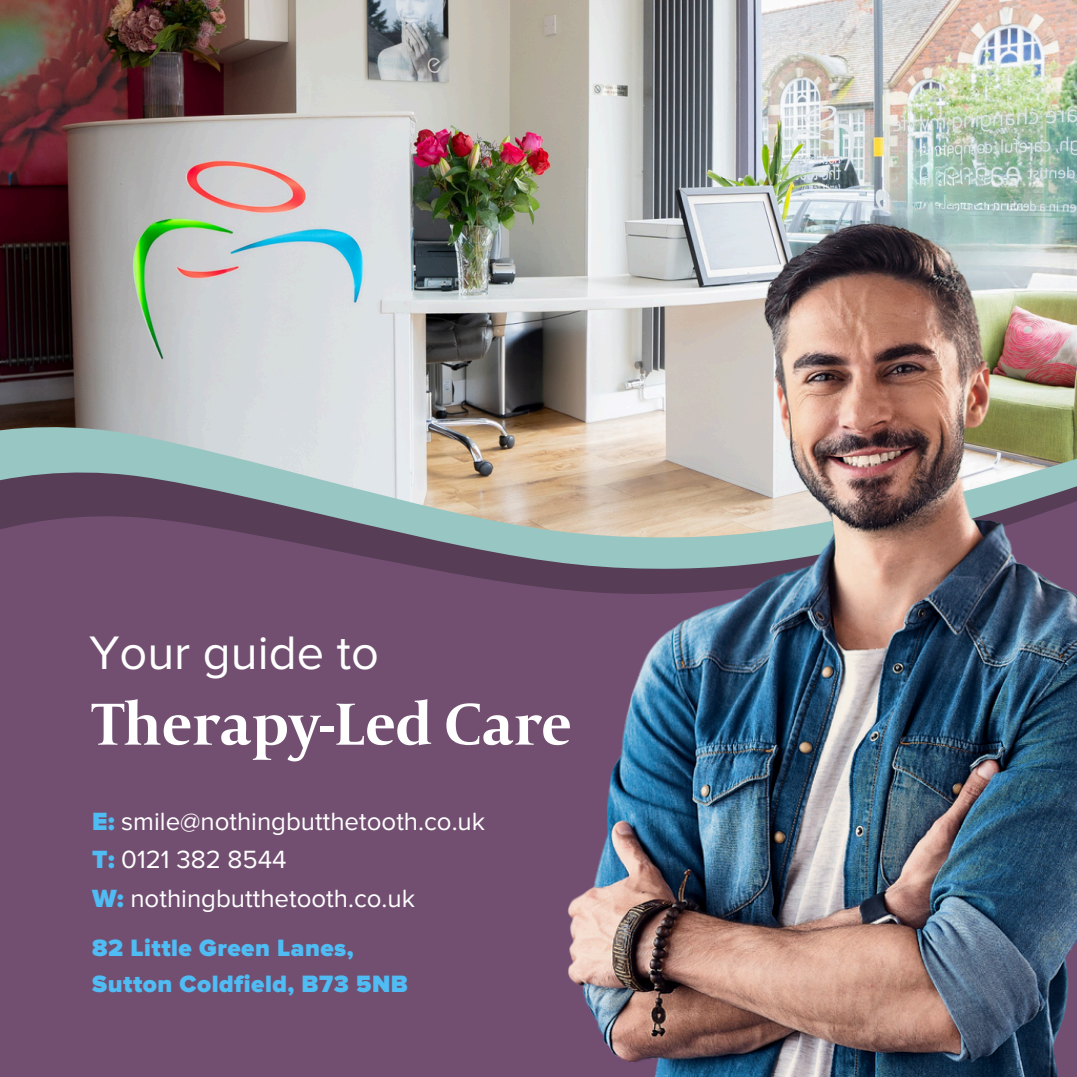
<style>
.page{position:relative;width:1077px;height:1077px;background:#724f71}
.page>*{position:absolute;margin:0;border:0;box-sizing:border-box;transform-origin:0 0}
.t1{font:700 62.4px "Capitolium W01 2";color:#fff}
.t2{font:48.8px "Proxima Nova";color:#fff}
.t3{font:25.8px "Proxima Nova";color:#fff}
.t4{font:900 24.6px/35.8px "Proxima Nova";letter-spacing:.02em;color:#4fbcf4}
.s1{font-weight:900;color:#4fbcf4}
</style>
<div class="page">
<img style="left:0;top:0;width:1077px;height:418px">
<svg style="left:0;top:418px;width:514px;height:48px;background:#b7c3bf"></svg>
<svg style="left:0;top:475px;width:514px;height:108px"></svg>
<img style="left:514px;top:130px;width:563px;height:947px">
<h2 class="t2" style="left:89px;top:624px;width:291px">Your guide to</h2>
<p class="t1" style="left:92px;top:699px;width:481px">Therapy-Led Care</p>
<p class="t3" style="left:92px;top:806px;width:394px"><span class="s1">E:</span> smile@nothingbutthetooth.co.uk</p>
<p class="t3" style="left:92px;top:845px;width:196px"><span class="s1">T:</span> 0121 382 8544</p>
<p class="t3" style="left:92px;top:883px;width:324px"><span class="s1">W:</span> nothingbutthetooth.co.uk</p>
<p class="t4" style="left:92px;top:930px;width:317px">82 Little Green Lanes,<br>Sutton Coldfield, B73 5NB</p>
</div>
